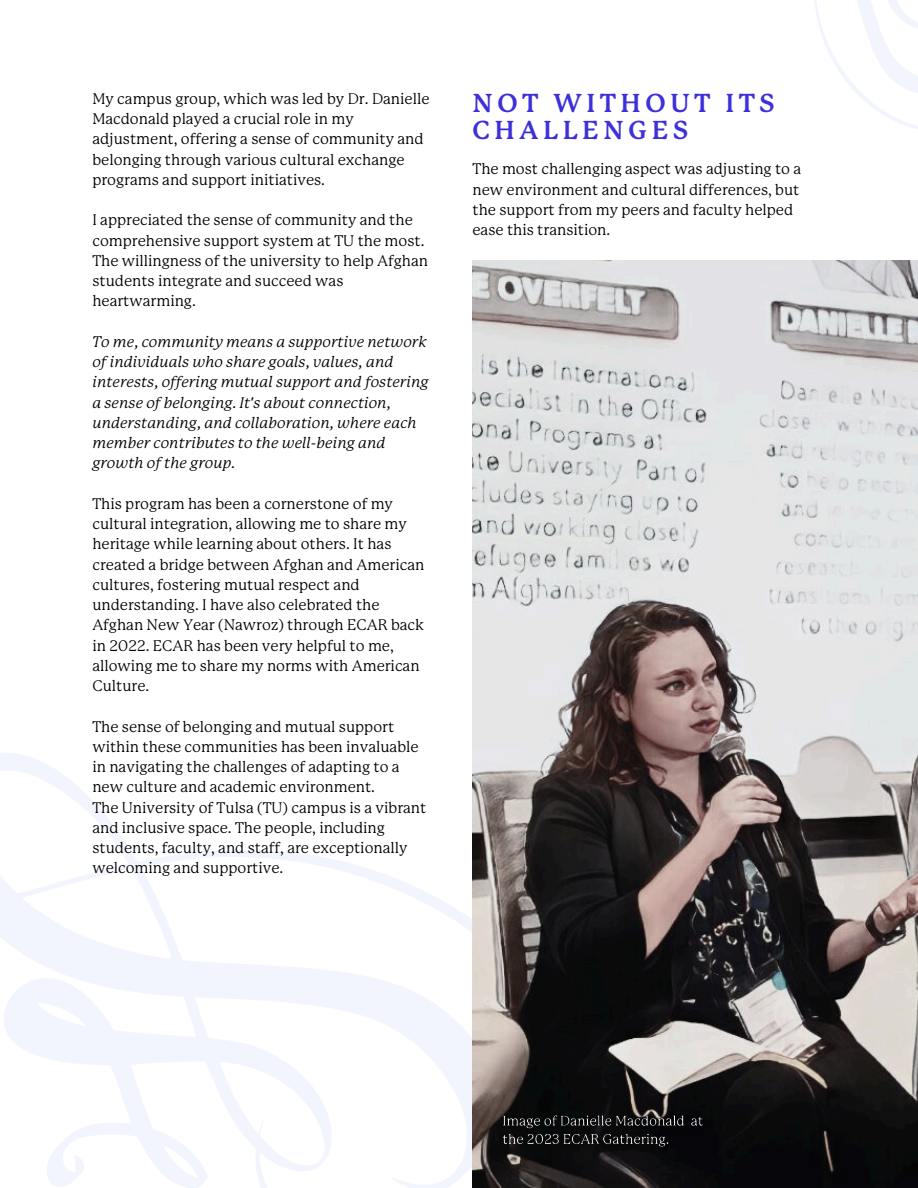
<style>
.page{position:relative;width:918px;height:1188px;background:#fff}
.page>*{position:absolute;margin:0;border:0;box-sizing:border-box;transform-origin:0 0}
.t1{font:700 25.35px/27px "P22 Mackinac Pro";letter-spacing:.185em;color:#3d2fda}
.t2{font:15px/20.2px "P22 Mackinac Pro";color:#000}
.t3{font:italic 15px/20.2px "P22 Mackinac Pro";color:#000}
</style>
<div class="page">
<svg style="left:0;top:753px;width:472px;height:435px"></svg>
<img style="left:472px;top:261px;width:446px;height:927px">
<img style="left:496px;top:1108px;width:215px;height:48px">
<svg style="left:814px;top:0;width:104px;height:129px"></svg>
<p class="t2" style="left:92px;top:90px;width:339px">My campus group, which was led by Dr. Danielle Macdonald played a crucial role in my adjustment, offering a sense of community and belonging through various cultural exchange programs and support initiatives.</p>
<h2 class="t2" style="left:92px;top:211px;width:337px">I appreciated the sense of community and the comprehensive support system at TU the most.<br>The willingness of the university to help Afghan students integrate and succeed was heartwarming.</h2>
<h2 class="t3" style="left:92px;top:333px;width:338px">To me, community means a supportive network of individuals who share goals, values, and interests, offering mutual support and fostering a sense of belonging. It's about connection, understanding, and collaboration, where each member contributes to the well-being and growth of the group.</h2>
<h2 class="t2" style="left:92px;top:495px;width:333px">This program has been a cornerstone of my cultural integration, allowing me to share my heritage while learning about others. It has created a bridge between Afghan and American cultures, fostering mutual respect and understanding. I have also celebrated the Afghan New Year (Nawroz) through ECAR back in 2022. ECAR has been very helpful to me, allowing me to share my norms with American Culture.</h2>
<h2 class="t2" style="left:92px;top:717px;width:336px">The sense of belonging and mutual support within these communities has been invaluable in navigating the challenges of adapting to a new culture and academic environment.<br>The University of Tulsa (TU) campus is a vibrant and inclusive space. The people, including students, faculty, and staff, are exceptionally welcoming and supportive.</h2>
<h2 class="t1" style="left:472px;top:92px;width:304px">NOT WITHOUT ITS<br>CHALLENGES</h2>
<h1 class="t2" style="left:472px;top:160px;width:330px">The most challenging aspect was adjusting to a new environment and cultural differences, but the support from my peers and faculty helped ease this transition.</h1>
</div>
